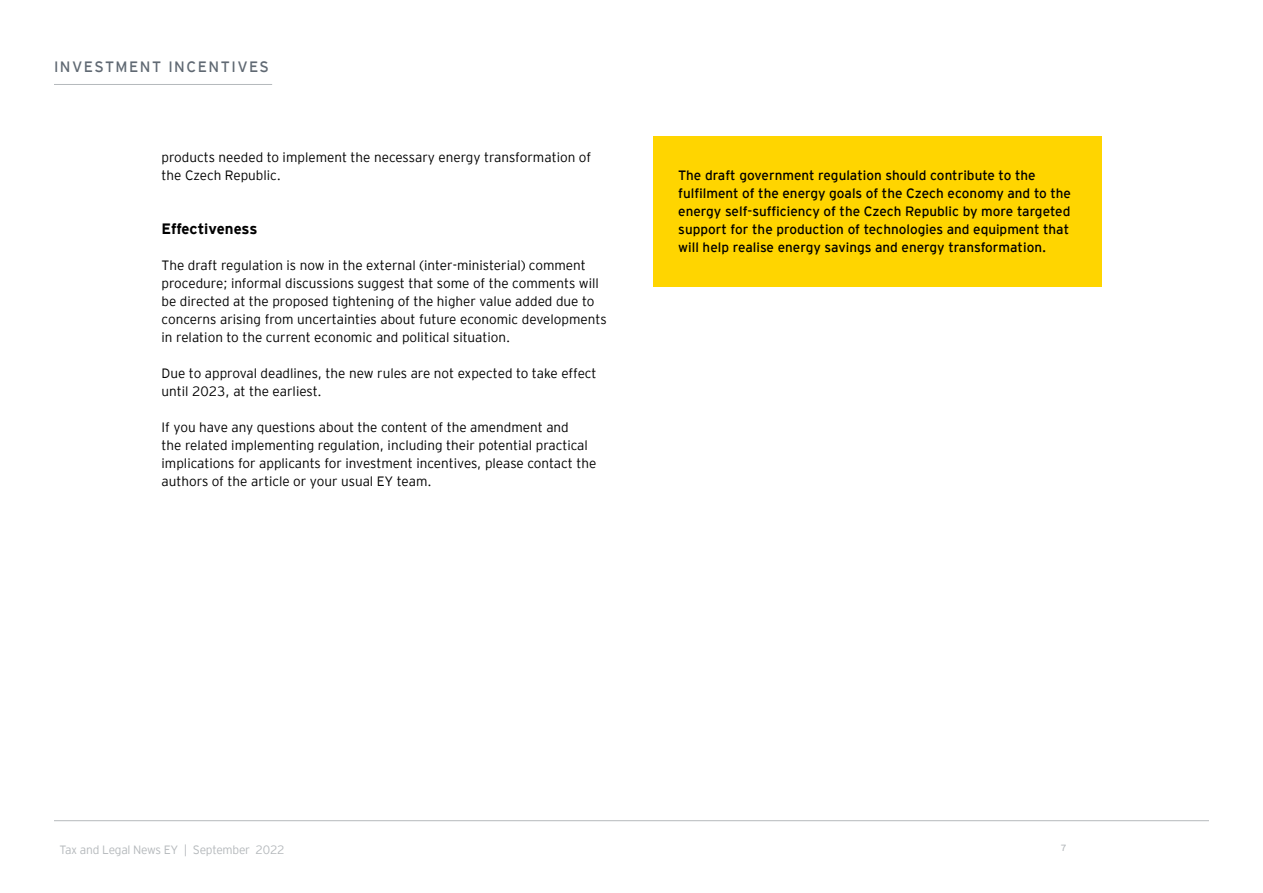
<style>
.page{position:relative;width:1263px;height:893px;background:#fff}
.page>*{position:absolute;margin:0;border:0;box-sizing:border-box;transform-origin:0 0}
.t1{font:15px "EY Interstate";letter-spacing:.1em;color:#606973}
.t2{font:700 15px "EY Interstate";letter-spacing:-.005em;color:#000}
.t3{font:300 13.5px/18px "EY Interstate";color:#000}
.t4{font:13.5px/18px "EY Interstate";color:#000}
.t5{font:300 12px "EY Interstate";letter-spacing:-.02em;color:#b5b9bc}
.t6{font:9px "EY Interstate";color:#b5b9bc}
</style>
<div class="page">
<hr style="left:54px;top:820px;width:1155px;height:1px;background:#b5b9bc">
<div style="left:653px;top:136px;width:448px;height:151px;background:#ffd500"></div>
<hr style="left:54px;top:84px;width:218px;height:1px;background:#b5b9bc">
<p class="t1" style="left:54px;top:56px;width:217px">INVESTMENT INCENTIVES</p>
<p class="t3" style="left:162px;top:147px;width:431px">products needed to implement the necessary energy transformation of the Czech Republic.</p>
<p class="t2" style="left:162px;top:218px;width:97px">Effectiveness</p>
<p class="t3" style="left:162px;top:255px;width:447px">The draft regulation is now in the external (inter-ministerial) comment procedure; informal discussions suggest that some of the comments will be directed at the proposed tightening of the higher value added due to concerns arising from uncertainties about future economic developments in relation to the current economic and political situation.</p>
<p class="t3" style="left:162px;top:363px;width:437px">Due to approval deadlines, the new rules are not expected to take effect until 2023, at the earliest.</p>
<p class="t3" style="left:162px;top:417px;width:436px">If you have any questions about the content of the amendment and<br>the related implementing regulation, including their potential practical implications for applicants for investment incentives, please contact the authors of the article or your usual EY team.</p>
<p class="t4" style="left:678px;top:165px;width:394px">The draft government regulation should contribute to the fulfilment of the energy goals of the Czech economy and to the energy self-sufficiency of the Czech Republic by more targeted support for the production of technologies and equipment that will help realise energy savings and energy transformation.</p>
<p class="t5" style="left:60px;top:841px;width:227px">Tax and Legal News EY | September 2022</p>
<p class="t6" style="left:1061px;top:842px;width:7px">7</p>
</div>
